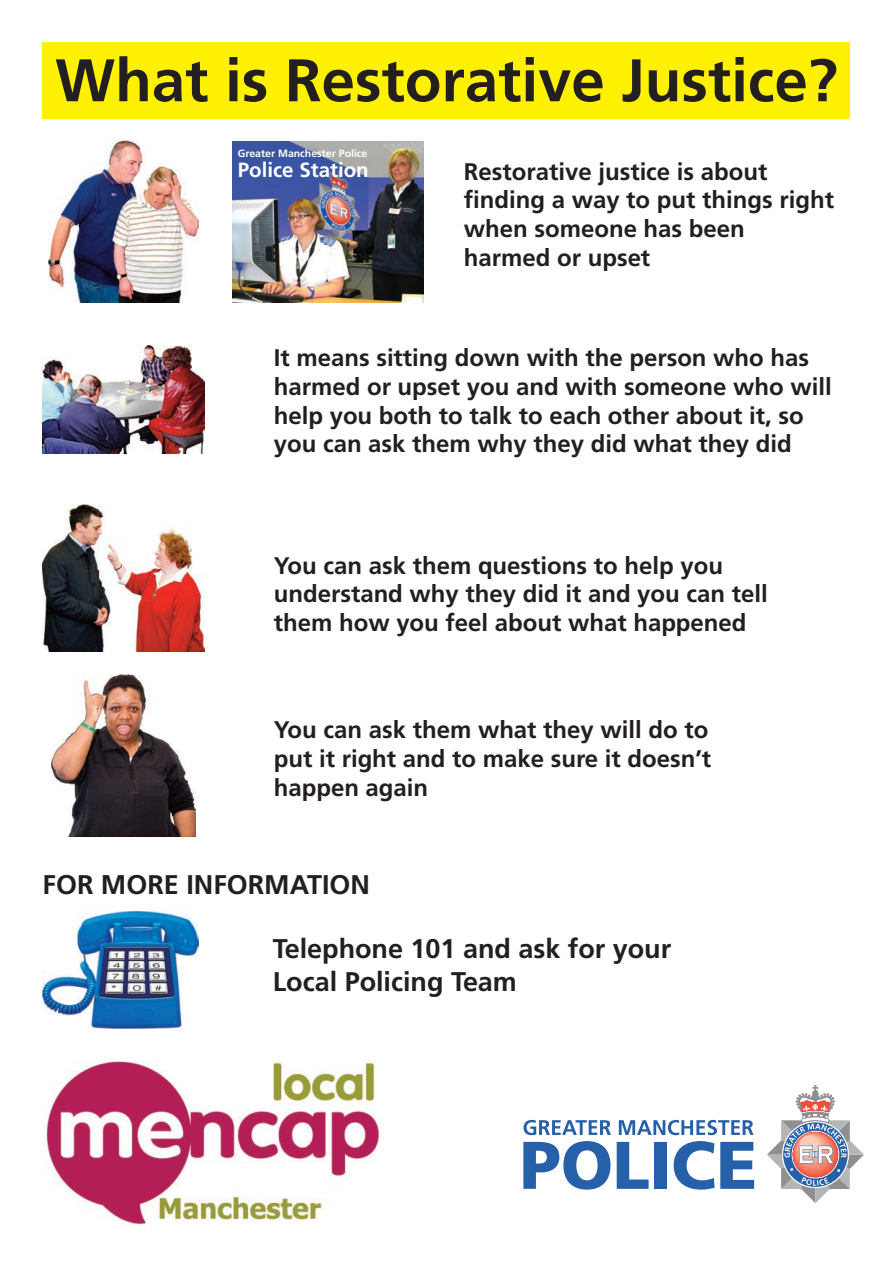
<style>
.page{position:relative;width:893px;height:1263px;background:#fff}
.page>*{position:absolute;margin:0;border:0;box-sizing:border-box;transform-origin:0 0}
.t1{font:700 60px "Frutiger";color:#231f20}
.t2{font:700 27px/32.4px "Frutiger";color:#231f20}
.t3{font:700 24px/28.8px "Frutiger";color:#231f20}
.t4{font:700 20.55px "Frutiger";color:#fff}
.t5{font:700 10.5px "Frutiger";color:#fff}
</style>
<div class="page">
<img style="left:45px;top:1060px;width:336px;height:165px">
<svg style="left:524px;top:1120px;width:87px;height:15px"></svg>
<svg style="left:619px;top:1120px;width:134px;height:15px"></svg>
<svg style="left:523px;top:1141px;width:87px;height:48px"></svg>
<svg style="left:617px;top:1142px;width:32px;height:47px"></svg>
<div style="left:655px;top:1142px;width:12px;height:47px;background:#2660a9"></div>
<svg style="left:674px;top:1141px;width:40px;height:48px"></svg>
<svg style="left:720px;top:1142px;width:34px;height:47px"></svg>
<svg style="left:767px;top:1085px;width:97px;height:118px"></svg>
<img style="left:43px;top:911px;width:156px;height:118px">
<div style="left:43px;top:43px;width:807px;height:76px;background:#fff101"></div>
<img style="left:48px;top:140px;width:151px;height:162px">
<img style="left:43px;top:345px;width:161px;height:109px">
<img style="left:43px;top:504px;width:161px;height:147px">
<img style="left:52px;top:675px;width:143px;height:162px">
<img style="left:233px;top:142px;width:190px;height:160px">
<h1 class="t1" style="left:55px;top:56px;width:784px">What is Restorative Justice?</h1>
<p class="t5" style="left:238px;top:149px;width:131px">Greater Manchester Police</p>
<p class="t4" style="left:238px;top:162px;width:132px">Police Station</p>
<p class="t3" style="left:464px;top:159px;width:372px">Restorative justice is about finding a way to put things right when someone has been harmed or upset</p>
<p class="t3" style="left:274px;top:345px;width:559px">It means sitting down with the person who has harmed or upset you and with someone who will help you both to talk to each other about it, so you can ask them why they did what they did</p>
<p class="t3" style="left:274px;top:553px;width:495px">You can ask them questions to help you understand why they did it and you can tell them how you feel about what happened</p>
<p class="t3" style="left:274px;top:717px;width:439px;text-align:justify">You can ask them what they will do to put it right and to make sure it doesn’t happen again</p>
<p class="t2" style="left:43px;top:870px;width:329px">FOR MORE INFORMATION</p>
<p class="t2" style="left:273px;top:935px;width:400px">Telephone 101 and ask for your<br>Local Policing Team</p>
</div>
